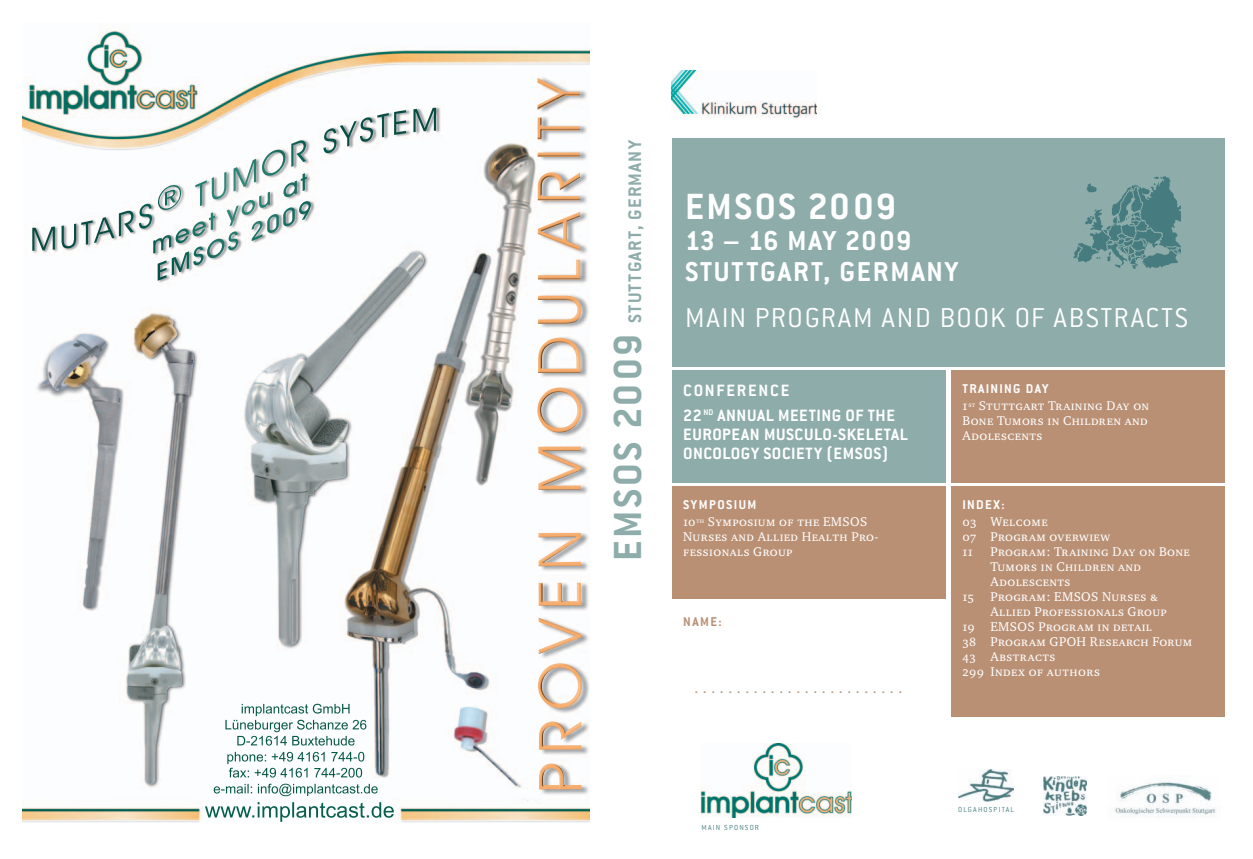
<style>
.page{position:relative;width:1253px;height:859px;background:#fff}
.page>*{position:absolute;margin:0;border:0;box-sizing:border-box;transform-origin:0 0}
.t1{font:700 40px "Conduit ITC";letter-spacing:.06em;color:#fff}
.t2{font:700 30px/31px "Conduit ITC";letter-spacing:.06em;color:#fff}
.t3{font:300 30px "Conduit ITC";letter-spacing:.05em;color:#fff}
.t4{font:700 20px "Conduit ITC";letter-spacing:.06em;color:#8dacaa}
.t5{font:700 18px/24.8px "Conduit ITC";letter-spacing:.03em;color:#fff}
.t6{font:700 14px "Conduit ITC";color:#ba9075}
.t7{font:700 14px "Conduit ITC";letter-spacing:.1em;color:#fff}
.t8{font:13px/15px "Charter ITC Regu SC";letter-spacing:.03em;color:#fff}
.t9{font:300 8px "Conduit ITC";letter-spacing:.15em;color:#467c7f}
.s1{font-size:43px}
</style>
<div class="page">
<img style="left:23px;top:30px;width:567px;height:792px">
<img style="left:32px;top:204px;width:120px;height:47px">
<img style="left:158px;top:159px;width:98px;height:51px">
<img style="left:262px;top:140px;width:44px;height:36px">
<img style="left:323px;top:108px;width:113px;height:45px">
<img style="left:153px;top:228px;width:36px;height:26px">
<img style="left:192px;top:212px;width:23px;height:24px">
<img style="left:227px;top:200px;width:28px;height:26px">
<img style="left:259px;top:192px;width:11px;height:16px">
<img style="left:283px;top:173px;width:24px;height:24px">
<img style="left:158px;top:246px;width:45px;height:35px">
<img style="left:207px;top:231px;width:31px;height:27px">
<img style="left:252px;top:214px;width:27px;height:27px">
<img style="left:283px;top:201px;width:28px;height:25px">
<img style="left:537px;top:182px;width:45px;height:607px">
<img style="left:205px;top:802px;width:128px;height:20px">
<img style="left:242px;top:704px;width:54px;height:12px">
<img style="left:225px;top:720px;width:63px;height:12px">
<img style="left:237px;top:736px;width:77px;height:10px">
<img style="left:227px;top:752px;width:82px;height:12px">
<img style="left:229px;top:768px;width:73px;height:9px">
<img style="left:214px;top:784px;width:73px;height:9px">
<img style="left:701px;top:744px;width:150px;height:73px">
<img style="left:1114px;top:781px;width:103px;height:36px">
<img style="left:1044px;top:776px;width:42px;height:40px">
<img style="left:959px;top:770px;width:54px;height:31px">
<div style="left:672px;top:139px;width:553px;height:228px;background:#8dacaa"></div>
<div style="left:672px;top:371px;width:273px;height:112px;background:#8dacaa"></div>
<div style="left:672px;top:487px;width:273px;height:112px;background:#ba9075"></div>
<div style="left:951px;top:371px;width:274px;height:112px;background:#ba9075"></div>
<svg style="left:1073px;top:176px;width:108px;height:92px"></svg>
<img style="left:672px;top:70px;width:144px;height:47px">
<div style="left:951px;top:487px;width:274px;height:230px;background:#ba9075"></div>
<h3 class="t4" style="left:627px;top:561px;width:423px;rotate:-90deg"><span class="s1">EMSOS 2009</span> STUTTGART, GERMANY</h3>
<h1 class="t1" style="left:685px;top:190px;width:212px">EMSOS 2009</h1>
<h2 class="t2" style="left:685px;top:226px;width:275px">13 – 16 MAY 2009<br>STUTTGART, GERMANY</h2>
<h2 class="t3" style="left:685px;top:299px;width:504px">MAIN PROGRAM AND BOOK OF ABSTRACTS</h2>
<h3 class="t5" style="left:683px;top:378px;width:213px">CONFERENCE<br>22 <sup>ND</sup> ANNUAL MEETING OF THE</h3>
<h3 class="t5" style="left:683px;top:425px;width:226px;line-height:19px">EUROPEAN MUSCULO-SKELETAL<br>ONCOLOGY SOCIETY (EMSOS)</h3>
<p class="t7" style="left:683px;top:498px;width:75px">SYMPOSIUM</p>
<p class="t8" style="left:683px;top:515px;width:197px">10<sup>th</sup> Symposium of the EMSOS<br>Nurses and Allied Health Pro&shy;fessionals Group</p>
<p class="t6" style="left:683px;top:616px;width:40px">NAME:</p>
<p class="t6" style="left:695px;top:683px;width:209px">.........................</p>
<p class="t7" style="left:962px;top:382px;width:87px">TRAINING DAY</p>
<p class="t8" style="left:962px;top:399px;width:188px">1<sup>st</sup> Stuttgart Training Day on<br>Bone Tumors in Children and<br>Adolescents</p>
<p class="t7" style="left:962px;top:498px;width:44px">INDEX:</p>
<p class="t8" style="left:962px;top:515px;width:149px">03 Welcome<br>07 Program overwiew<br>11</p>
<p class="t8" style="left:990px;top:545px;width:201px">Program: Training Day on Bone<br>Tumors in Children and<br>Adolescents</p>
<p class="t8" style="left:962px;top:590px;width:13px">15</p>
<p class="t8" style="left:990px;top:590px;width:169px">Program: EMSOS Nurses &amp;</p>
<p class="t8" style="left:990px;top:605px;width:178px">Allied Professionals Group</p>
<p class="t8" style="left:962px;top:620px;width:191px">19 EMSOS Program in detail</p>
<p class="t8" style="left:962px;top:635px;width:231px">38 Program GPOH Research Forum</p>
<p class="t8" style="left:962px;top:650px;width:95px">43 Abstracts</p>
<p class="t8" style="left:962px;top:665px;width:139px">299 ndex of authors</p>
<p class="t8" style="left:991px;top:665px;width:6px">I</p>
<p class="t9" style="left:702px;top:823px;width:59px">MAIN SPONSOR</p>
<p class="t9" style="left:958px;top:805px;width:58px">OLGAHOSPITAL</p>
</div>
